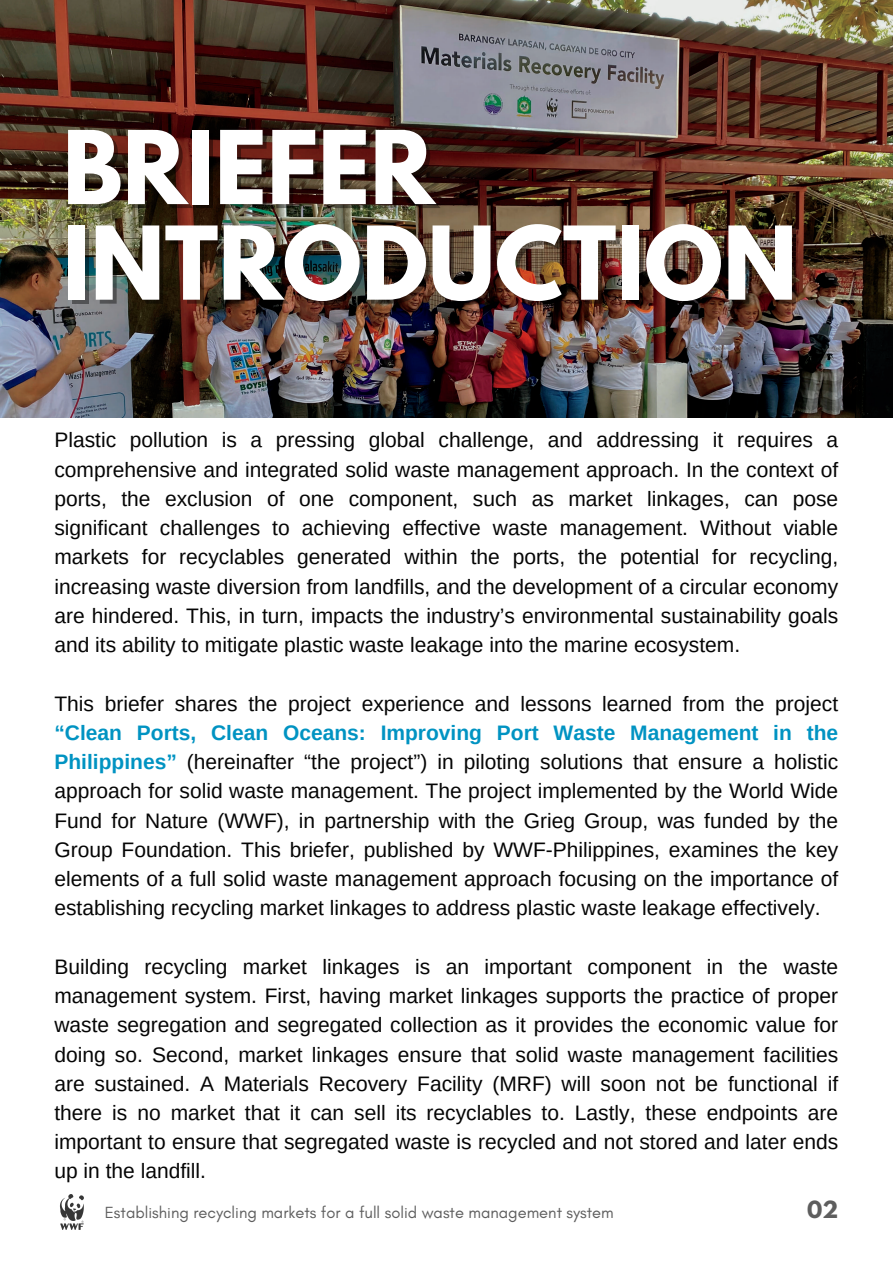
<style>
.page{position:relative;width:893px;height:1264px;background:#fff}
.page>*{position:absolute;margin:0;border:0;box-sizing:border-box;transform-origin:0 0}
.t1{font:700 89.85px/95.6px "League Spartan";color:#fff}
.t2{font:21px/29.2px "Arimo";color:#050505;text-align:justify}
.t3{font:700 21px "League Spartan";color:#5e5e5e}
.t4{font:16.5px "Glacial Indifference";color:#5e5e5e}
.s1{font-weight:700;color:#0093c2}
</style>
<div class="page">
<img style="left:0;top:0;width:892px;height:417px">
<img style="left:60px;top:1194px;width:24px;height:35px">
<p class="t1" style="left:63px;top:132px;width:736px">BRIEFER<br>INTRODUCTION</p>
<p class="t2" style="left:54px;top:425px;width:785px">Plastic pollution is a pressing global challenge, and addressing it requires a comprehensive and integrated solid waste management approach. In the context of ports, the exclusion of one component, such as market linkages, can pose significant challenges to achieving effective waste management. Without viable markets for recyclables generated within the ports, the potential for recycling, increasing waste diversion from landfills, and the development of a circular economy are hindered. This, in turn, impacts the industry’s environmental sustainability goals and its ability to mitigate plastic waste leakage into the marine ecosystem.</p>
<p class="t2" style="left:54px;top:688px;width:785px">This briefer shares the project experience and lessons learned from the project <span class="s1">“Clean Ports, Clean Oceans: Improving Port Waste Management in the Philippines”</span> (hereinafter “the project”) in piloting solutions that ensure a holistic approach for solid waste management. The project implemented by the World Wide Fund for Nature (WWF), in partnership with the Grieg Group, was funded by the Group Foundation. This briefer, published by WWF-Philippines, examines the key elements of a full solid waste management approach focusing on the importance of establishing recycling market linkages to address plastic waste leakage effectively.</p>
<p class="t2" style="left:54px;top:951px;width:785px">Building recycling market linkages is an important component in the waste management system. First, having market linkages supports the practice of proper waste segregation and segregated collection as it provides the economic value for doing so. Second, market linkages ensure that solid waste management facilities are sustained. A Materials Recovery Facility (MRF) will soon not be functional if there is no market that it can sell its recyclables to. Lastly, these endpoints are important to ensure that segregated waste is recycled and not stored and later ends up in the landfill.</p>
<p class="t4" style="left:105px;top:1202px;width:510px">Establishing recycling markets for a full solid waste management system</p>
<p class="t3" style="left:807px;top:1198px;width:33px">02</p>
</div>
